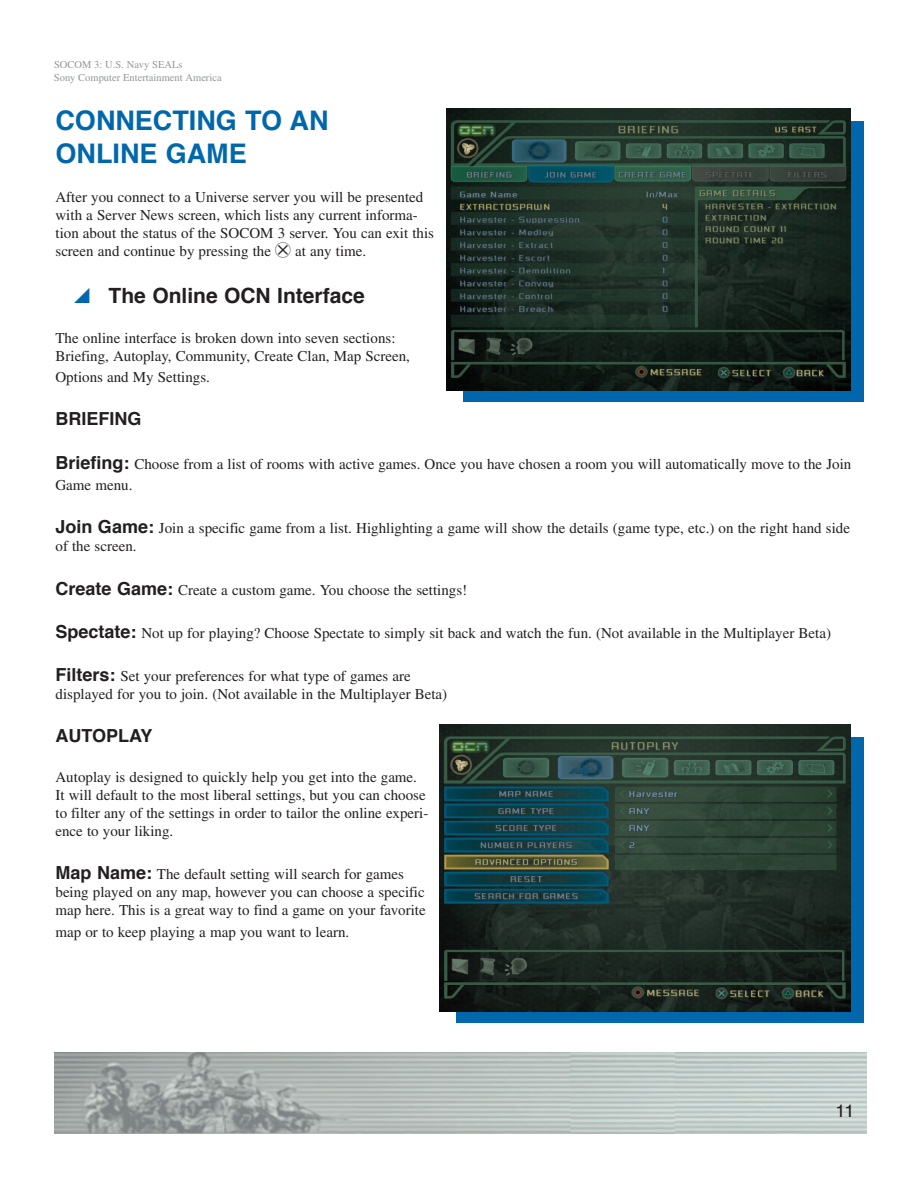
<style>
.page{position:relative;width:918px;height:1188px;background:#fff}
.page>*{position:absolute;margin:0;border:0;box-sizing:border-box;transform-origin:0 0}
.t1{font:700 27px/32.4px "Helvetica";color:#0167ad}
.t2{font:700 21px "Helvetica";color:#231f20}
.t3{font:700 18px "Helvetica";color:#231f20}
.t4{font:18px "Helvetica";color:#231f20}
.t5{font:15px/18px "Times";color:#231f20}
.t6{font:10.5px/12.6px "Times";color:#939598}
.s1{font-family:"PS2 Buttons"}
.s2{font-family:"Helvetica";font-weight:700;font-size:18px}
</style>
<div class="page">
<div style="left:463px;top:121px;width:401px;height:281px;background:#0167ad"></div>
<img style="left:447px;top:108px;width:403px;height:283px">
<div style="left:456px;top:737px;width:408px;height:286px;background:#0167ad"></div>
<img style="left:440px;top:724px;width:410px;height:288px">
<img style="left:54px;top:1052px;width:813px;height:82px">
<p class="t6" style="left:54px;top:58px;width:169px">SOCOM 3: U.S. Navy SEALs<br>Sony Computer Entertainment America</p>
<h1 class="t1" style="left:56px;top:106px;width:275px">CONNECTING TO AN<br>ONLINE GAME</h1>
<p class="t5" style="left:56px;top:188px;width:380px">After you connect to a Universe server you will be presented with a Server News screen, which lists any current informa&shy;tion about the status of the SOCOM 3 server. You can exit this screen and continue by pressing the <span class="s1">X</span> at any time.</p>
<h2 class="t2" style="left:109px;top:281px;width:258px">The Online OCN Interface</h2>
<p class="t5" style="left:56px;top:329px;width:356px">The online interface is broken down into seven sections:<br>Briefing, Autoplay, Community, Create Clan, Map Screen,</p>
<p class="t5" style="left:56px;top:368px;width:156px">Options and My Settings.</p>
<p class="t3" style="left:56px;top:407px;width:88px">BRIEFING</p>
<p class="t5" style="left:55px;top:453px;width:797px;line-height:21.6px"><span class="s2">Briefing:</span> Choose from a list of rooms with active games. Once you have chosen a room you will automatically move to the Join<br>Game menu.</p>
<p class="t5" style="left:56px;top:519px;width:796px"><span class="s2">Join Game:</span> Join a specific game from a list. Highlighting a game will show the details (game type, etc.) on the right hand side of the screen.</p>
<p class="t5" style="left:56px;top:581px;width:413px"><span class="s2">Create Game:</span> Create a custom game. You choose the settings!</p>
<p class="t5" style="left:56px;top:624px;width:777px"><span class="s2">Spectate:</span> Not up for playing? Choose Spectate to simply sit back and watch the fun. (Not available in the Multiplayer Beta)</p>
<p class="t5" style="left:56px;top:667px;width:393px"><span class="s2">Filters:</span> Set your preferences for what type of games are displayed for you to join. (Not available in the Multiplayer Beta)</p>
<p class="t3" style="left:56px;top:724px;width:99px">AUTOPLAY</p>
<p class="t5" style="left:55px;top:768px;width:374px">Autoplay is designed to quickly help you get into the game.<br>It will default to the most liberal settings, but you can choose to filter any of the settings in order to tailor the online experi&shy;ence to your liking.</p>
<p class="t5" style="left:56px;top:865px;width:372px"><span class="s2">Map Name:</span> The default setting will search for games being played on any map, however you can choose a specific map here. This is a great way to find a game on your favorite</p>
<p class="t5" style="left:56px;top:923px;width:295px">map or to keep playing a map you want to learn.</p>
<p class="t4" style="left:836px;top:1099px;width:20px">11</p>
</div>
